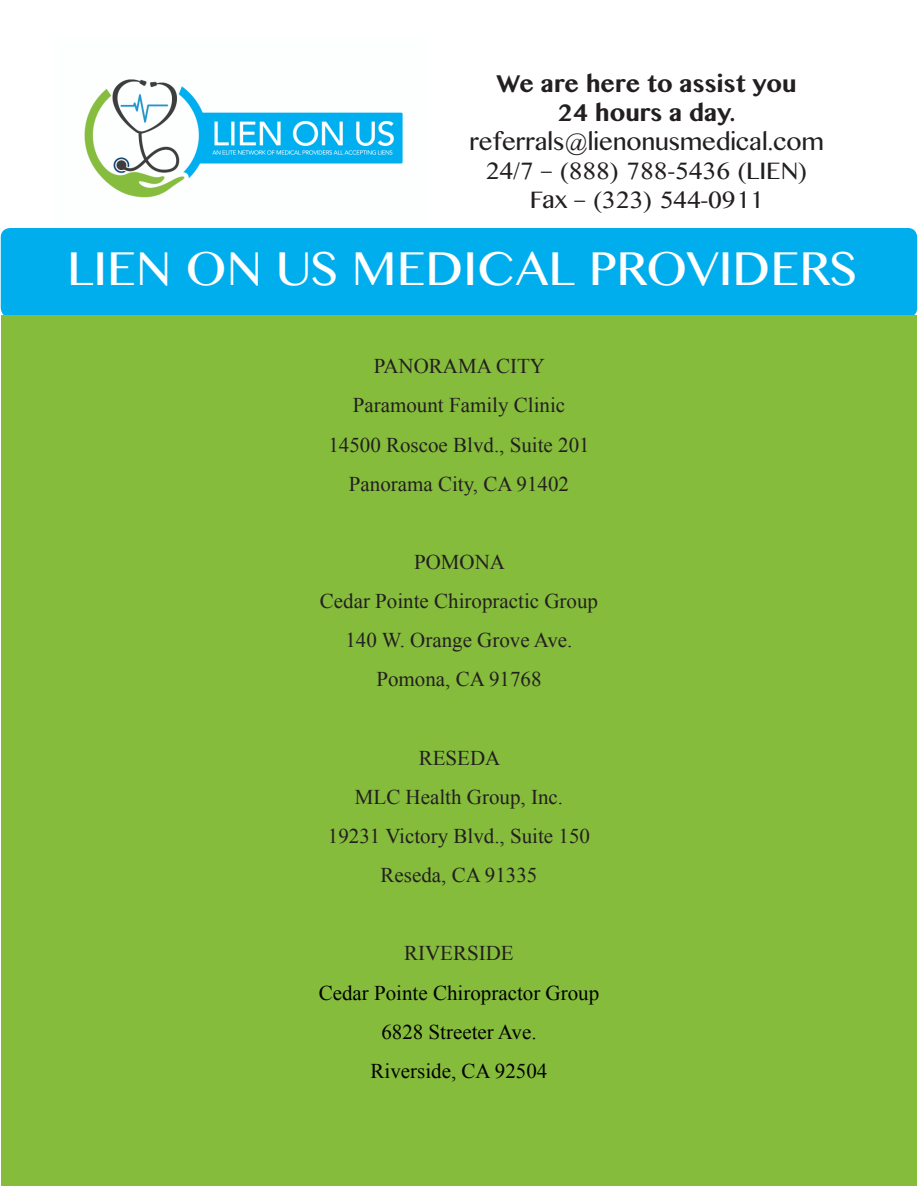
<style>
.page{position:relative;width:918px;height:1188px;background:#fff}
.page>*{position:absolute;margin:0;border:0;box-sizing:border-box;transform-origin:0 0}
.t1{font:48px "Myanmar MN";color:#fff}
.t2{font:24px "Myanmar MN";color:#231f20}
.t3{font:700 24px "Myanmar MN";color:#231f20}
.t4{font:21px "Times New Roman";color:#231f20}
.t5{font:21px "Times New Roman";color:#000}
</style>
<div class="page">
<img style="left:84px;top:79px;width:319px;height:119px">
<div style="left:1px;top:228px;width:916px;height:89px;background:#00aeee;border-radius:9px"></div>
<div style="left:1px;top:315px;width:915px;height:871px;background:#85bc3c"></div>
<p class="t3" style="left:497px;top:70px;width:301px">We are here to assist you</p>
<p class="t3" style="left:557px;top:99px;width:180px">24 hours a day.</p>
<p class="t2" style="left:469px;top:128px;width:356px">referrals@lienonusmedical.com</p>
<p class="t2" style="left:486px;top:156px;width:323px">24/7 – (888) 788-5436 (LIEN)</p>
<p class="t2" style="left:530px;top:185px;width:235px">Fax – (323) 544-0911</p>
<p class="t1" style="left:67px;top:241px;width:791px">LIEN ON US MEDICAL PROVIDERS</p>
<p class="t4" style="left:374px;top:352px;width:173px">PANORAMA CITY</p>
<p class="t4" style="left:353px;top:391px;width:214px">Paramount Family Clinic</p>
<p class="t4" style="left:328px;top:430px;width:263px">14500 Roscoe Blvd., Suite 201</p>
<p class="t4" style="left:349px;top:470px;width:222px">Panorama City, CA 91402</p>
<p class="t4" style="left:414px;top:548px;width:92px">POMONA</p>
<p class="t4" style="left:320px;top:587px;width:280px">Cedar Pointe Chiropractic Group</p>
<p class="t4" style="left:345px;top:626px;width:229px">140 W. Orange Grove Ave.</p>
<p class="t4" style="left:376px;top:665px;width:167px">Pomona, CA 91768</p>
<p class="t4" style="left:419px;top:744px;width:83px">RESEDA</p>
<p class="t4" style="left:355px;top:783px;width:210px">MLC Health Group, Inc.</p>
<p class="t4" style="left:328px;top:822px;width:264px">19231 Victory Blvd., Suite 150</p>
<p class="t4" style="left:381px;top:861px;width:158px">Reseda, CA 91335</p>
<p class="t4" style="left:404px;top:939px;width:111px">RIVERSIDE</p>
<p class="t5" style="left:319px;top:978px;width:282px">Cedar Pointe Chiropractor Group</p>
<p class="t5" style="left:381px;top:1018px;width:157px">6828 Streeter Ave.</p>
<p class="t5" style="left:371px;top:1057px;width:178px">Riverside, CA 92504</p>
</div>
